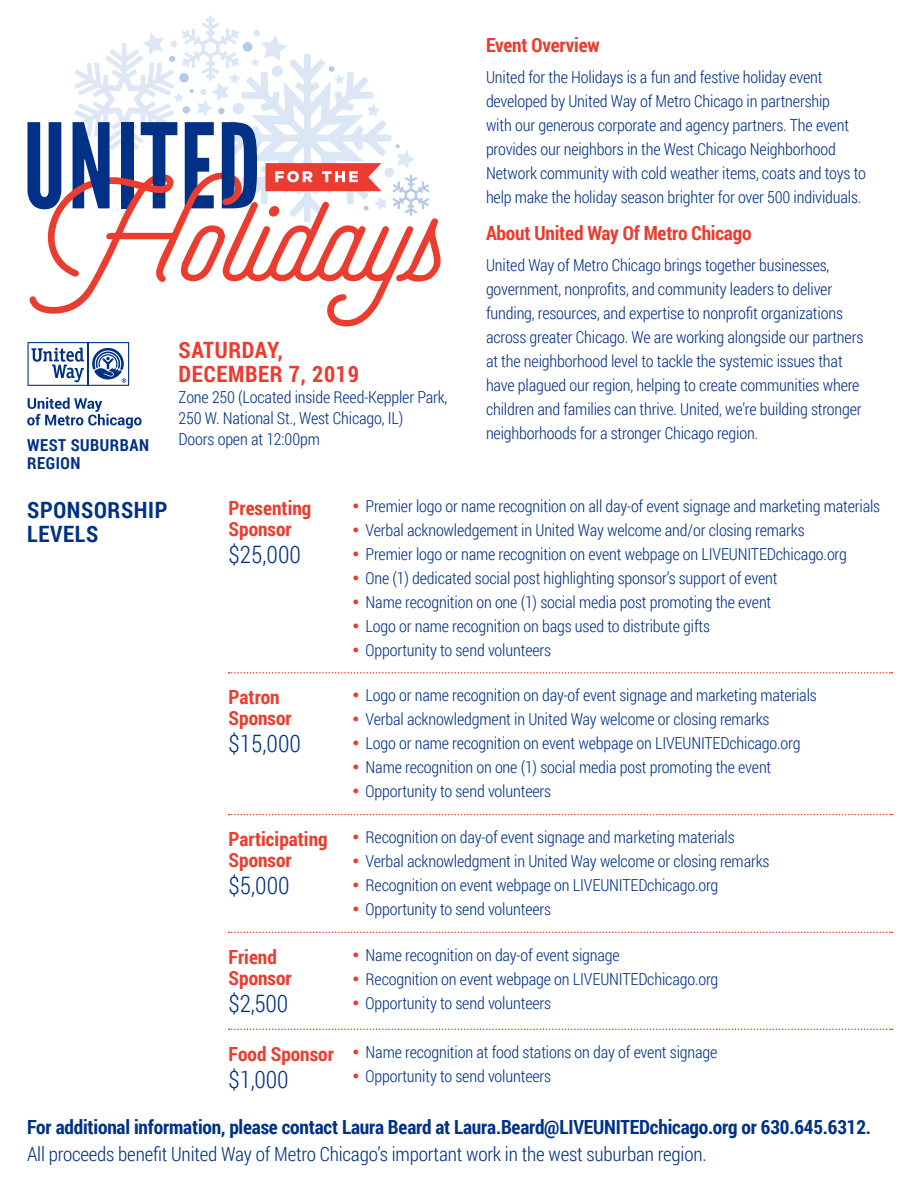
<style>
.page{position:relative;width:918px;height:1188px;background:#fff}
.page>*{position:absolute;margin:0;border:0;box-sizing:border-box;transform-origin:0 0}
.t1{font:300 24px "Roboto Condensed";color:#003186}
.t2{font:700 22.5px/24px "Roboto Condensed";letter-spacing:.03em;color:#ea3d2f}
.t3{font:700 22.5px/24px "Roboto Condensed";letter-spacing:.03em;color:#003186}
.t4{font:700 19.5px/27px "Roboto Condensed";letter-spacing:-.01em;color:#003186}
.t5{font:700 19.5px/21px "Roboto Condensed";color:#ea3d2f}
.t6{font:300 16.5px/24px "Roboto Condensed";letter-spacing:-.01em;color:#003186}
.t7{font:700 16.5px "Roboto Condensed";letter-spacing:.03em;color:#003186}
.s1{font-weight:300}
</style>
<div class="page">
<svg style="left:229px;top:672px;width:663px;height:2px"></svg>
<svg style="left:229px;top:814px;width:663px;height:1px"></svg>
<svg style="left:229px;top:932px;width:663px;height:1px"></svg>
<svg style="left:229px;top:1029px;width:663px;height:1px"></svg>
<svg style="left:27px;top:397px;width:115px;height:32px"></svg>
<svg style="left:28px;top:342px;width:101px;height:44px"></svg>
<svg style="left:27px;top:16px;width:414px;height:310px"></svg>
<p class="t2" style="left:179px;top:337px;width:182px">SATURDAY,<br>DECEMBER 7, 2019</p>
<p class="t6" style="left:179px;top:386px;width:270px;line-height:21px">Zone 250 (Located inside Reed-Keppler Park,<br>250 W. National St., West Chicago, IL)</p>
<p class="t7" style="left:27px;top:433px;width:123px">WEST SUBURBAN</p>
<p class="t6" style="left:179px;top:427px;width:143px">Doors open at 12:00pm</p>
<p class="t7" style="left:27px;top:451px;width:55px">REGION</p>
<p class="t5" style="left:486px;top:34px;width:115px">Event Overview</p>
<p class="t6" style="left:486px;top:64px;width:381px">United for the Holidays is a fun and festive holiday event developed by United Way of Metro Chicago in partnership<br>with our generous corporate and agency partners. The event provides our neighbors in the West Chicago Neighborhood Network community with cold weather items, coats and toys to help make the holiday season brighter for over 500 individuals.</p>
<p class="t5" style="left:486px;top:222px;width:267px">About United Way Of Metro Chicago</p>
<p class="t6" style="left:486px;top:253px;width:379px">United Way of Metro Chicago brings together businesses, government, nonprofits, and community leaders to deliver funding, resources, and expertise to nonprofit organizations across greater Chicago. We are working alongside our partners at the neighborhood level to tackle the systemic issues that have plagued our region, helping to create communities where children and families can thrive. United, we’re building stronger neighborhoods for a stronger Chicago region.</p>
<p class="t3" style="left:27px;top:497px;width:142px">SPONSORSHIP<br>LEVELS</p>
<p class="t5" style="left:229px;top:496px;width:84px">Presenting<br>Sponsor</p>
<p class="t1" style="left:229px;top:538px;width:74px">$25,000</p>
<p class="t5" style="left:229px;top:686px;width:65px">Patron<br>Sponsor</p>
<p class="t1" style="left:229px;top:727px;width:74px">$15,000</p>
<p class="t5" style="left:229px;top:828px;width:100px">Participating<br>Sponsor</p>
<p class="t1" style="left:229px;top:869px;width:63px">$5,000</p>
<p class="t5" style="left:229px;top:946px;width:65px">Friend<br>Sponsor</p>
<p class="t1" style="left:229px;top:987px;width:61px">$2,500</p>
<p class="t5" style="left:229px;top:1043px;width:107px">Food Sponsor</p>
<p class="t1" style="left:229px;top:1063px;width:61px">$1,000</p>
<p class="t6" style="left:366px;top:493px;width:516px">Premier logo or name recognition on all day-of event signage and marketing materials</p>
<p class="t6" style="left:366px;top:517px;width:441px">Verbal acknowledgement in United Way welcome and/or closing remarks</p>
<p class="t6" style="left:366px;top:541px;width:483px">Premier logo or name recognition on event webpage on LIVEUNITEDchicago.org</p>
<p class="t6" style="left:366px;top:565px;width:414px">One (1) dedicated social post highlighting sponsor’s support of event</p>
<p class="t6" style="left:366px;top:589px;width:407px">Name recognition on one (1) social media post promoting the event</p>
<p class="t6" style="left:366px;top:613px;width:346px">Logo or name recognition on bags used to distribute gifts</p>
<p class="t6" style="left:366px;top:637px;width:187px">Opportunity to send volunteers</p>
<p class="t6" style="left:366px;top:683px;width:453px">Logo or name recognition on day-of event signage and marketing materials</p>
<p class="t6" style="left:366px;top:707px;width:405px">Verbal acknowledgment in United Way welcome or closing remarks</p>
<p class="t6" style="left:366px;top:731px;width:436px">Logo or name recognition on event webpage on LIVEUNITEDchicago.org</p>
<p class="t6" style="left:366px;top:755px;width:407px">Name recognition on one (1) social media post promoting the event</p>
<p class="t6" style="left:366px;top:779px;width:187px">Opportunity to send volunteers</p>
<p class="t6" style="left:366px;top:825px;width:371px">Recognition on day-of event signage and marketing materials</p>
<p class="t6" style="left:366px;top:849px;width:405px">Verbal acknowledgment in United Way welcome or closing remarks</p>
<p class="t6" style="left:366px;top:873px;width:354px">Recognition on event webpage on LIVEUNITEDchicago.org</p>
<p class="t6" style="left:366px;top:897px;width:187px">Opportunity to send volunteers</p>
<p class="t6" style="left:366px;top:942px;width:256px">Name recognition on day-of event signage</p>
<p class="t6" style="left:366px;top:966px;width:354px">Recognition on event webpage on LIVEUNITEDchicago.org</p>
<p class="t6" style="left:366px;top:990px;width:187px">Opportunity to send volunteers</p>
<p class="t6" style="left:366px;top:1039px;width:353px">Name recognition at food stations on day of event signage</p>
<p class="t6" style="left:366px;top:1063px;width:187px">Opportunity to send volunteers</p>
<p class="t4" style="left:27px;top:1113px;width:846px">For additional information, please contact Laura Beard at Laura.Beard@LIVEUNITEDchicago.org or 630.645.6312.<br><span class="s1">All proceeds benefit United Way of Metro Chicago’s important work in the west suburban region.</span></p>
</div>
